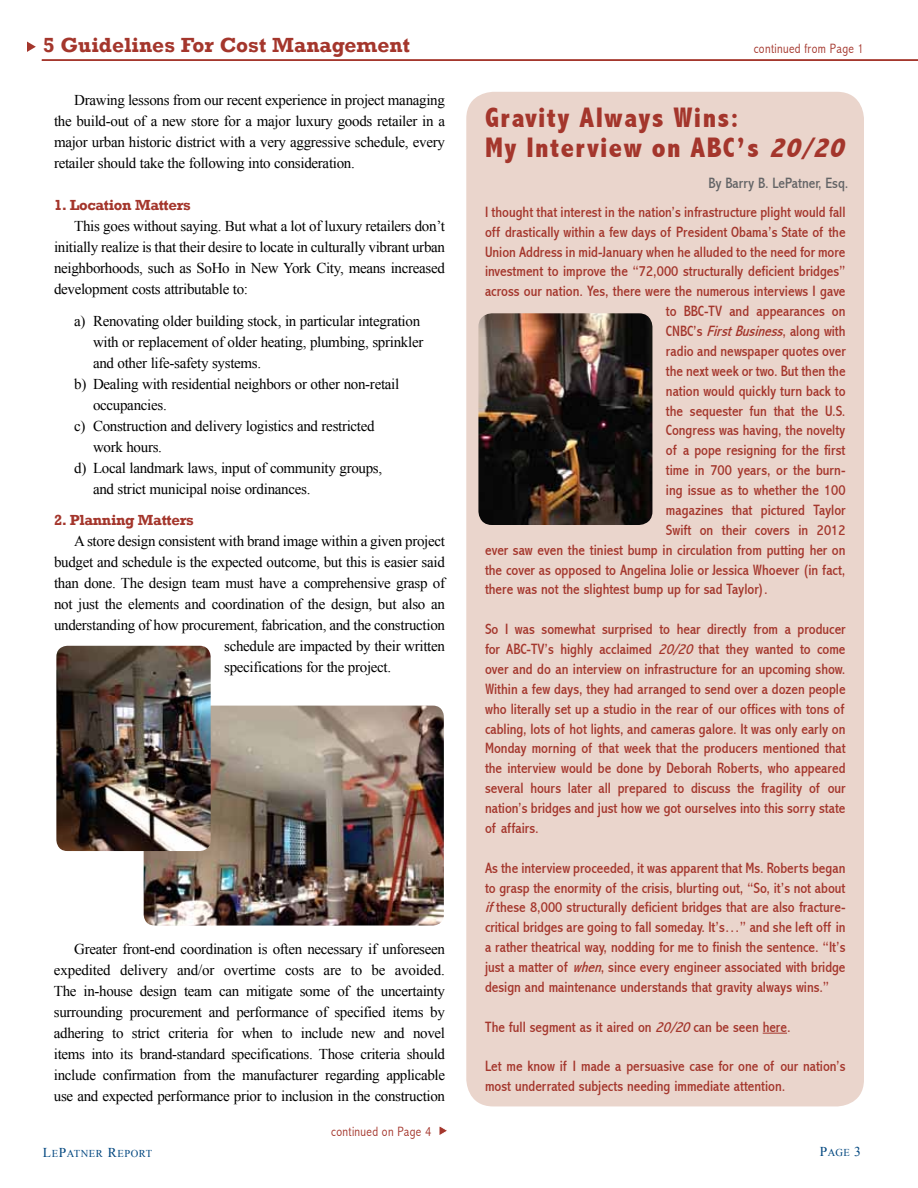
<style>
.page{position:relative;width:918px;height:1188px;background:#fff}
.page>*{position:absolute;margin:0;border:0;box-sizing:border-box;transform-origin:0 0}
.t1{font:800 condensed 28.35px/30px "Abadi";letter-spacing:.05em;color:#a4362c}
.t2{font:700 21px "Rockwell";color:#a4362c}
.t3{font:condensed 15px/19.8px "Abadi";color:#a4362c;text-align:justify}
.t4{font:15px/21px "Times New Roman";letter-spacing:-.02em;color:#000;text-align:justify}
.t5{font:700 15px "Rockwell";letter-spacing:-.02em;color:#a4362c}
.t6{font:condensed 15px "Abadi";color:#636466}
.t7{font:300 condensed 13.5px "Abadi";letter-spacing:.025em;color:#a4362c}
.t8{font:10.5px "Times New Roman";letter-spacing:.05em;color:#00467f}
.s1{font-style:italic}
.s2{font-size:13.5px}
</style>
<div class="page">
<hr style="left:42px;top:59px;width:876px;height:2px;background:#a4362c">
<svg style="left:27px;top:42px;width:9px;height:10px"></svg>
<div style="left:466px;top:92px;width:398px;height:1014px;background:#ead5cc;border-radius:27px"></div>
<svg style="left:763px;top:1033px;width:24px;height:1px"></svg>
<img style="left:478px;top:313px;width:174px;height:212px">
<img style="left:144px;top:706px;width:300px;height:220px">
<img style="left:56px;top:646px;width:155px;height:205px">
<svg style="left:439px;top:1126px;width:8px;height:9px"></svg>
<h2 class="t2" style="left:43px;top:32px;width:368px">5 Guidelines For Cost Management</h2>
<p class="t7" style="left:754px;top:40px;width:111px">continued from Page 1</p>
<p class="t4" style="left:54px;top:90px;width:393px;text-indent:20px">Drawing lessons from our recent experience in project managing the build-out of a new store for a major luxury goods retailer in a major urban historic district with a very aggressive schedule, every retailer should take the following into consideration.</p>
<p class="t5" style="left:54px;top:196px;width:138px">1. Location Matters</p>
<p class="t4" style="left:54px;top:216px;width:393px;text-indent:20px">This goes without saying. But what a lot of luxury retailers don’t initially realize is that their desire to locate in culturally vibrant urban neighborhoods, such as SoHo in New York City, means increased development costs attributable to:</p>
<p class="t4" style="left:74px;top:310px;width:347px">a) Renovating older building stock, in particular integration</p>
<p class="t4" style="left:93px;top:331px;width:332px">with or replacement of older heating, plumbing, sprinkler</p>
<p class="t4" style="left:93px;top:352px;width:170px">and other life-safety systems.</p>
<p class="t4" style="left:74px;top:373px;width:327px">b) Dealing with residential neighbors or other non-retail</p>
<p class="t4" style="left:93px;top:394px;width:75px">occupancies.</p>
<p class="t4" style="left:74px;top:415px;width:302px">c) Construction and delivery logistics and restricted</p>
<p class="t4" style="left:93px;top:436px;width:71px">work hours.</p>
<p class="t4" style="left:74px;top:457px;width:310px">d) Local landmark laws, input of community groups,</p>
<p class="t4" style="left:93px;top:478px;width:219px">and strict municipal noise ordinances.</p>
<p class="t5" style="left:54px;top:511px;width:141px">2. Planning Matters</p>
<p class="t4" style="left:74px;top:531px;width:372px">A store design consistent with brand image within a given project</p>
<p class="t4" style="left:54px;top:552px;width:392px">budget and schedule is the expected outcome, but this is easier said</p>
<p class="t4" style="left:54px;top:573px;width:393px">than done. The design team must have a comprehensive grasp of</p>
<p class="t4" style="left:54px;top:594px;width:392px">not just the elements and coordination of the design, but also an</p>
<p class="t4" style="left:54px;top:615px;width:393px">understanding of how procurement, fabrication, and the construction</p>
<p class="t4" style="left:224px;top:636px;width:222px">schedule are impacted by their written</p>
<p class="t4" style="left:224px;top:657px;width:169px">specifications for the project.</p>
<h1 class="t1" style="left:485px;top:103px;width:368px">Gravity Always Wins:<br>My Interview on ABC’s <span class="s1">20/20</span></h1>
<p class="t6" style="left:709px;top:174px;width:142px">By Barry B. LePatner, Esq.</p>
<p class="t3" style="left:485px;top:202px;width:362px">I thought that interest in the nation’s infrastructure plight would fall</p>
<p class="t3" style="left:485px;top:222px;width:362px">off drastically within a few days of President Obama’s State of the</p>
<p class="t3" style="left:485px;top:242px;width:362px">Union Address in mid-January when he alluded to the need for more</p>
<p class="t3" style="left:485px;top:262px;width:362px">investment to improve the “72,000 structurally deficient bridges”</p>
<p class="t3" style="left:485px;top:282px;width:362px">across our nation. Yes, there were the numerous interviews I gave</p>
<p class="t3" style="left:666px;top:301px;width:181px">to BBC-TV and appearances on</p>
<p class="t3" style="left:666px;top:321px;width:181px">CNBC’s <span class="s1">FirstBusiness</span>, along with</p>
<p class="t3" style="left:666px;top:341px;width:181px">radio and newspaper quotes over</p>
<p class="t3" style="left:666px;top:361px;width:181px">the next week or two. But then the</p>
<p class="t3" style="left:666px;top:381px;width:181px">nation would quickly turn back to</p>
<p class="t3" style="left:666px;top:401px;width:181px">the sequester fun that the U.S.</p>
<p class="t3" style="left:666px;top:421px;width:181px">Congress was having, the novelty</p>
<p class="t3" style="left:666px;top:441px;width:181px">of a pope resigning for the first</p>
<p class="t3" style="left:666px;top:460px;width:181px">time in 700 years, or the burn-</p>
<p class="t3" style="left:666px;top:480px;width:181px">ing issue as to whether the 100</p>
<p class="t3" style="left:666px;top:500px;width:181px">magazines that pictured Taylor</p>
<p class="t3" style="left:666px;top:520px;width:181px">Swift on their covers in 2012</p>
<p class="t3" style="left:485px;top:540px;width:362px">ever saw even the tiniest bump in circulation from putting her on</p>
<p class="t3" style="left:485px;top:560px;width:362px">the cover as opposed to Angelina Jolie or Jessica Whoever (in fact,</p>
<p class="t3" style="left:485px;top:580px;width:284px">there was not the slightest bump up for sad Taylor).</p>
<p class="t3" style="left:485px;top:619px;width:362px">So I was somewhat surprised to hear directly from a producer for ABC-TV’s highly acclaimed <span class="s1">20/20</span> that they wanted to come over and do an interview on infrastructure for an upcoming show.<br>Within a few days, they had arranged to send over a dozen people who literally set up a studio in the rear of our offices with tons of cabling, lots of hot lights, and cameras galore. It was only early on Monday morning of that week that the producers mentioned that the interview would be done by Deborah Roberts, who appeared several hours later all prepared to discuss the fragility of our nation’s bridges and just how we got ourselves into this sorry state of affairs.</p>
<p class="t3" style="left:485px;top:858px;width:362px">As the interview proceeded, it was apparent that Ms. Roberts began to grasp the enormity of the crisis, blurting out, “So, it’s not about <span class="s1">if</span>these 8,000 structurally deficient bridges that are also fracture&shy;critical bridges are going to fall someday. It’s…” and she left off in a rather theatrical way, nodding for me to finish the sentence. “It’s just a matter of <span class="s1">when</span>, since every engineer associated with bridge design and maintenance understands that gravity always wins.”</p>
<p class="t3" style="left:485px;top:1017px;width:307px">The full segment as it aired on <span class="s1">20/20</span>can be seen here.</p>
<p class="t3" style="left:485px;top:1057px;width:362px">Let me know if I made a persuasive case for one of our nation’s most underrated subjects needing immediate attention.</p>
<p class="t4" style="left:54px;top:939px;width:393px;text-indent:20px">Greater front-end coordination is often necessary if unforeseen expedited delivery and/or overtime costs are to be avoided.<br>The in-house design team can mitigate some of the uncertainty surrounding procurement and performance of specified items by adhering to strict criteria for when to include new and novel items into its brand-standard specifications. Those criteria should include confirmation from the manufacturer regarding applicable use and expected performance prior to inclusion in the construction</p>
<p class="t7" style="left:331px;top:1124px;width:101px">continued on Page 4</p>
<p class="t8" style="left:43px;top:1146px;width:111px"><span class="s2">L</span>E<span class="s2">P</span>ATNER <span class="s2">R</span>EPORT</p>
<p class="t8" style="left:820px;top:1145px;width:43px"><span class="s2">P</span>AGE <span class="s2">3</span></p>
</div>
